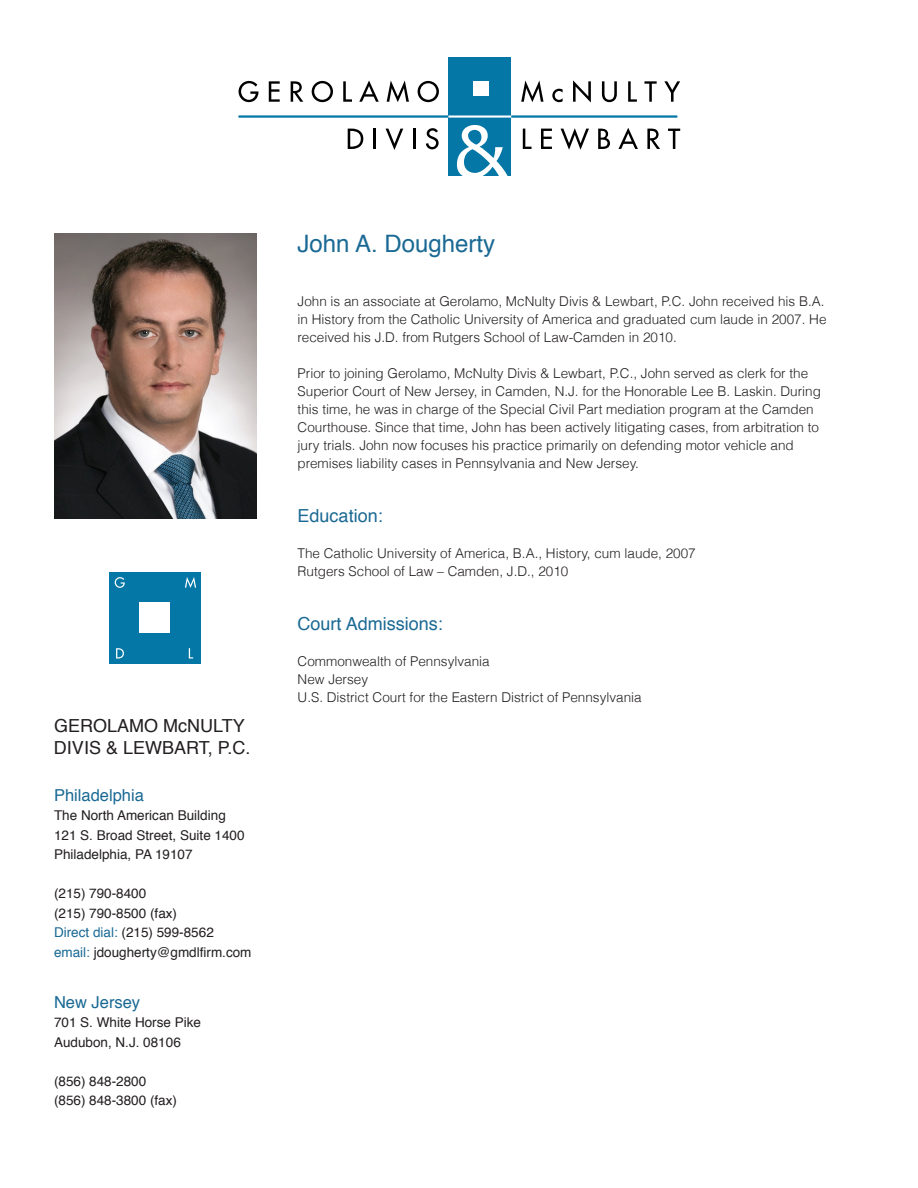
<style>
.page{position:relative;width:918px;height:1188px;background:#fff}
.page>*{position:absolute;margin:0;border:0;box-sizing:border-box;transform-origin:0 0}
.t1{font:24px "Helvetica";color:#1a6994}
.t2{font:18px/21.6px "Helvetica";color:#231f20}
.t3{font:18px "Helvetica";color:#1a6994}
.t4{font:16.5px "Helvetica";color:#1a6994}
.t5{font:300 13.5px/18px "Helvetica";color:#231f20}
.t6{font:13.5px/19.5px "Helvetica";color:#231f20}
.s1{color:#1a6994}
</style>
<div class="page">
<svg style="left:239px;top:81px;width:19px;height:21px"></svg>
<svg style="left:269px;top:81px;width:11px;height:21px"></svg>
<svg style="left:291px;top:81px;width:12px;height:21px"></svg>
<svg style="left:312px;top:81px;width:21px;height:21px"></svg>
<svg style="left:343px;top:81px;width:9px;height:21px"></svg>
<svg style="left:359px;top:80px;width:20px;height:22px"></svg>
<svg style="left:387px;top:80px;width:22px;height:22px"></svg>
<svg style="left:418px;top:81px;width:21px;height:21px"></svg>
<svg style="left:348px;top:129px;width:15px;height:20px"></svg>
<hr style="left:374px;top:129px;width:2px;height:20px;background:#000">
<svg style="left:386px;top:129px;width:17px;height:21px"></svg>
<hr style="left:413px;top:129px;width:2px;height:20px;background:#000">
<svg style="left:426px;top:128px;width:13px;height:21px"></svg>
<svg style="left:521px;top:80px;width:23px;height:22px"></svg>
<svg style="left:552px;top:89px;width:11px;height:13px"></svg>
<svg style="left:573px;top:80px;width:18px;height:23px"></svg>
<svg style="left:602px;top:81px;width:15px;height:21px"></svg>
<svg style="left:628px;top:81px;width:9px;height:21px"></svg>
<svg style="left:644px;top:81px;width:13px;height:21px"></svg>
<svg style="left:664px;top:81px;width:16px;height:21px"></svg>
<svg style="left:523px;top:129px;width:9px;height:20px"></svg>
<svg style="left:541px;top:129px;width:11px;height:20px"></svg>
<svg style="left:561px;top:128px;width:28px;height:22px"></svg>
<svg style="left:598px;top:129px;width:12px;height:20px"></svg>
<svg style="left:618px;top:128px;width:20px;height:21px"></svg>
<svg style="left:647px;top:129px;width:13px;height:20px"></svg>
<svg style="left:668px;top:129px;width:12px;height:20px"></svg>
<div style="left:448px;top:57px;width:63px;height:119px;background:#0577a6"></div>
<svg style="left:457px;top:125px;width:51px;height:51px"></svg>
<hr style="left:239px;top:115px;width:438px;height:3px;background:#0577a6">
<div style="left:473px;top:81px;width:15px;height:15px;background:#fff"></div>
<hr style="left:448px;top:115px;width:63px;height:3px;background:#fff">
<div style="left:109px;top:572px;width:92px;height:91px;background:#0577a6"></div>
<div style="left:140px;top:603px;width:30px;height:30px;background:#fff"></div>
<svg style="left:115px;top:577px;width:10px;height:11px"></svg>
<svg style="left:185px;top:577px;width:11px;height:11px"></svg>
<svg style="left:116px;top:648px;width:8px;height:11px"></svg>
<svg style="left:189px;top:648px;width:4px;height:11px"></svg>
<img style="left:54px;top:234px;width:202px;height:285px">
<h2 class="t2" style="left:54px;top:716px;width:198px">GEROLAMO McNULTY<br>DIVIS &amp; LEWBART, P.C.</h2>
<p class="t4" style="left:54px;top:788px;width:91px">Philadelphia</p>
<p class="t6" style="left:54px;top:807px;width:192px">The North American Building<br>121 S. Broad Street, Suite 1400<br>Philadelphia, PA 19107</p>
<p class="t6" style="left:54px;top:885px;width:199px">(215) 790-8400<br>(215) 790-8500 (fax)<br><span class="s1">Direct dial:</span> (215) 599-8562 <span class="s1">email:</span> jdougherty@gmdlfirm.com</p>
<p class="t4" style="left:54px;top:995px;width:88px">New Jersey</p>
<p class="t6" style="left:54px;top:1014px;width:149px">701 S. White Horse Pike<br>Audubon, N.J. 08106</p>
<p class="t6" style="left:54px;top:1072px;width:125px">(856) 848-2800 (856) 848-3800 (fax)</p>
<h1 class="t1" style="left:298px;top:233px;width:199px">John A. Dougherty</h1>
<p class="t5" style="left:298px;top:293px;width:530px">John is an associate at Gerolamo, McNulty Divis &amp; Lewbart, P.C. John received his B.A. in History from the Catholic University of America and graduated cum laude in 2007. He received his J.D. from Rutgers School of Law-Camden in 2010.</p>
<p class="t5" style="left:298px;top:365px;width:525px">Prior to joining Gerolamo, McNulty Divis &amp; Lewbart, P.C., John served as clerk for the Superior Court of New Jersey, in Camden, N.J. for the Honorable Lee B. Laskin. During this time, he was in charge of the Special Civil Part mediation program at the Camden Courthouse. Since that time, John has been actively litigating cases, from arbitration to jury trials. John now focuses his practice primarily on defending motor vehicle and premises liability cases in Pennsylvania and New Jersey.</p>
<h2 class="t3" style="left:298px;top:508px;width:87px">Education:</h2>
<p class="t5" style="left:298px;top:545px;width:400px">The Catholic University of America, B.A., History, cum laude, 2007<br>Rutgers School of Law – Camden, J.D., 2010</p>
<h2 class="t3" style="left:298px;top:616px;width:147px">Court Admissions:</h2>
<p class="t5" style="left:298px;top:653px;width:346px">Commonwealth of Pennsylvania<br>New Jersey<br>U.S. District Court for the Eastern District of Pennsylvania</p>
</div>
